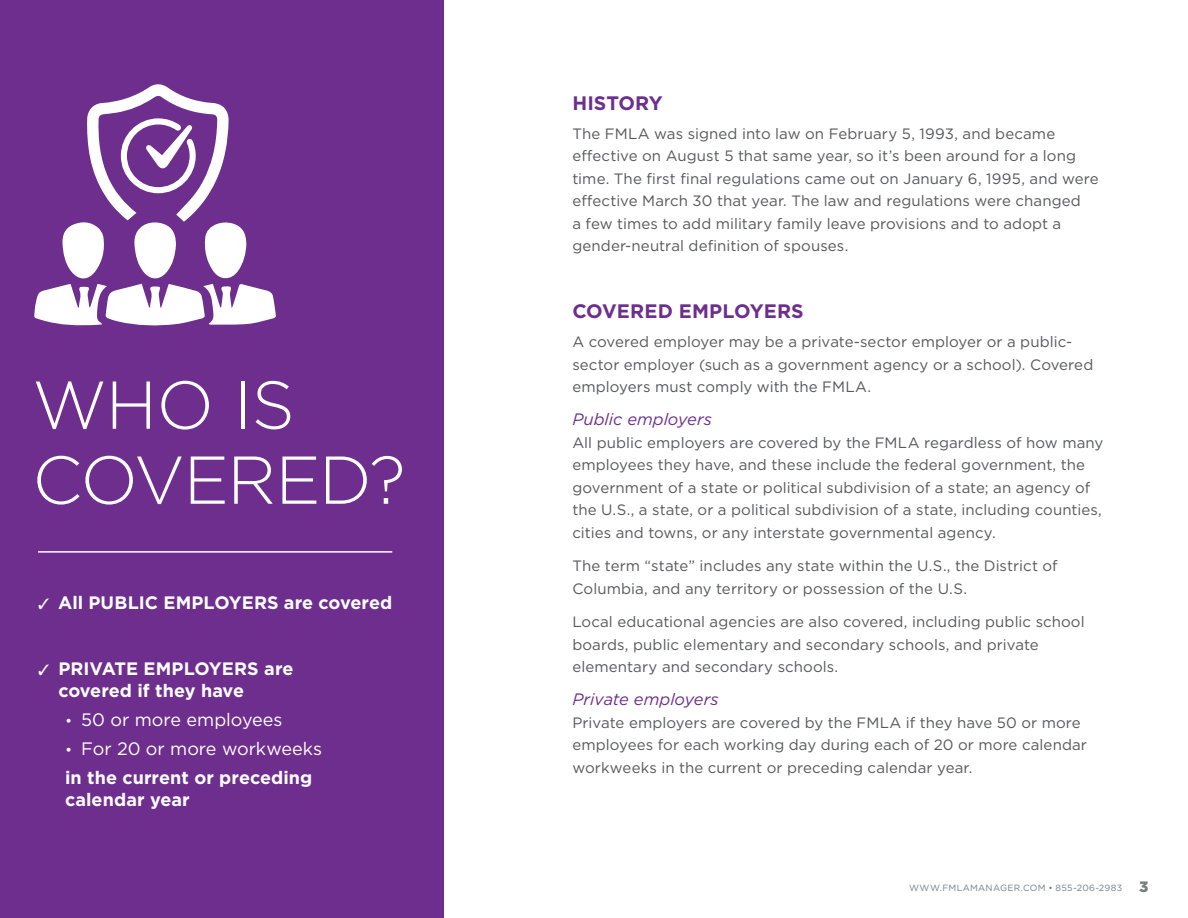
<style>
.page{position:relative;width:1188px;height:918px;background:#fff}
.page>*{position:absolute;margin:0;border:0;box-sizing:border-box;transform-origin:0 0}
.t1{font:300 67.5px/75px "Gotham";letter-spacing:-.015em;color:#fff}
.Paragraph_Style{font:700 19.5px "Gotham";letter-spacing:.005em;color:#6d2e8e}
.t2{font:700 18px/21.6px "Gotham";letter-spacing:.005em;color:#fff}
.t3{font:18px "Gotham";color:#fff}
.Paragraph_Style-2{font:italic 16.5px "Gotham";color:#6d2e8e}
.Paragraph_Style-3{font:15px/22.5px "Gotham";letter-spacing:.005em;color:#57585a}
.t4{font:9px "Gotham";letter-spacing:.03em;color:#747f85}
.s1{font-size:15px}
.s2{font-weight:400;font-size:15px}
.s3{font-weight:400}
.s4{font-weight:900;font-size:15px}
</style>
<div class="page">
<div style="left:0;top:0;width:443px;height:918px;background:#6d2e8e"></div>
<svg style="left:34px;top:84px;width:242px;height:242px"></svg>
<hr style="left:38px;top:551px;width:354px;height:2px;background:#fff">
<p class="t1" style="left:32px;top:366px;width:375px">WHO IS<br>COVERED?</p>
<p class="t2" style="left:38px;top:592px;width:356px">✓ All PUBLIC EMPLOYERS are covered</p>
<p class="t2" style="left:58px;top:658px;width:237px;text-indent:-20px">✓ PRIVATE EMPLOYERS are covered if they have</p>
<p class="t3" style="left:65px;top:708px;width:219px"><span class="s1">•</span> 50 or more employees</p>
<p class="t2" style="left:65px;top:734px;width:259px;line-height:29.1px"><span class="s2">•</span> <span class="s3">For 20 or more workweeks </span>in the current or preceding</p>
<p class="t2" style="left:65px;top:789px;width:126px">calendar year</p>
<p class="Paragraph_Style" style="left:572px;top:90px;width:92px">HISTORY</p>
<p class="Paragraph_Style-3" style="left:572px;top:122px;width:528px">The FMLA was signed into law on February 5, 1993, and became effective on August 5 that same year, so it’s been around for a long time. The first final regulations came out on January 6, 1995, and were effective March 30 that year. The law and regulations were changed<br>a few times to add military family leave provisions and to adopt a gender-neutral definition of spouses.</p>
<p class="Paragraph_Style" style="left:572px;top:298px;width:233px">COVERED EMPLOYERS</p>
<p class="Paragraph_Style-3" style="left:572px;top:330px;width:522px">A covered employer may be a private-sector employer or a public&shy;sector employer (such as a government agency or a school). Covered employers must comply with the FMLA.</p>
<p class="Paragraph_Style-2" style="left:572px;top:409px;width:141px">Public employers</p>
<p class="Paragraph_Style-3" style="left:572px;top:431px;width:532px">All public employers are covered by the FMLA regardless of how many employees they have, and these include the federal government, the government of a state or political subdivision of a state; an agency of the U.S., a state, or a political subdivision of a state, including counties, cities and towns, or any interstate governmental agency.</p>
<p class="Paragraph_Style-3" style="left:572px;top:554px;width:487px">The term “state” includes any state within the U.S., the District of<br>Columbia, and any territory or possession of the U.S.</p>
<p class="Paragraph_Style-3" style="left:572px;top:610px;width:514px">Local educational agencies are also covered, including public school boards, public elementary and secondary schools, and private elementary and secondary schools.</p>
<p class="Paragraph_Style-2" style="left:572px;top:689px;width:148px">Private employers</p>
<p class="Paragraph_Style-3" style="left:572px;top:711px;width:516px">Private employers are covered by the FMLA if they have 50 or more employees for each working day during each of 20 or more calendar workweeks in the current or preceding calendar year.</p>
<p class="t4" style="left:909px;top:882px;width:241px">WWW.FMLAMANAGER.COM • 855-206-2983 <span class="s4">3</span></p>
</div>
